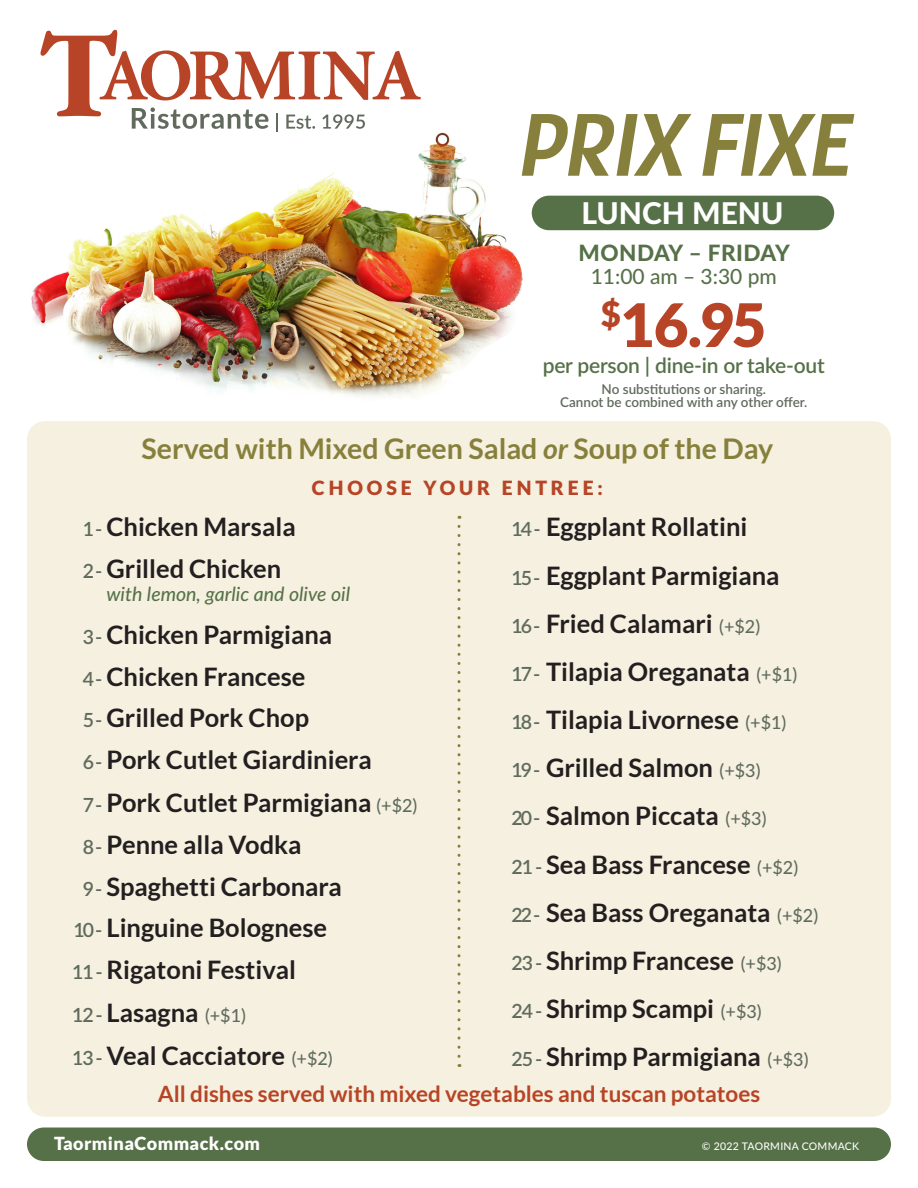
<style>
.page{position:relative;width:918px;height:1188px;background:#fff}
.page>*{position:absolute;margin:0;border:0;box-sizing:border-box;transform-origin:0 0}
.t1{font:italic 88.5px "Alatsi";color:#87803c}
.t2{font:900 60px "Lato";color:#b74426}
.t3{font:800 30px "Lato";color:#fff}
.t4{font:700 28.5px "Lato";color:#87803c}
.t5{font:700 25.5px "Lato";color:#231f20}
.t6{font:700 22.5px "Lato";color:#b74426}
.t7{font:800 22.5px "Lato";letter-spacing:.02em;color:#567148}
.t8{font:600 21px "Lato";letter-spacing:-.01em;color:#567148}
.t9{font:500 21px "Lato";color:#567148}
.Item_description{font:italic 500 19.5px "Lato";color:#567148}
.t10{font:900 19.5px "Lato";letter-spacing:.2em;color:#b74426}
.t11{font:900 18px "Lato";letter-spacing:.025em;color:#fff}
.t12{font:600 13.5px/13.5px "Lato";color:#606b5d;text-align:center}
.t13{font:500 10.5px "Lato";letter-spacing:.025em;color:#fff}
.s1{font-style:italic}
.s2{font-weight:600;font-size:19.5px;color:#606b5d}
.s3{font-weight:500;font-size:18px;color:#606b5d}
</style>
<div class="page">
<div style="left:27px;top:421px;width:864px;height:696px;background:#f5f0df;border-radius:18px"></div>
<svg style="left:458px;top:526px;width:2px;height:541px"></svg>
<div style="left:532px;top:196px;width:302px;height:34px;background:#567148;border-radius:17px"></div>
<img style="left:31px;top:132px;width:492px;height:265px">
<svg style="left:40px;top:30px;width:381px;height:102px"></svg>
<div style="left:27px;top:1128px;width:864px;height:33px;background:#567148;border-radius:17px"></div>
<p class="t1" style="left:514px;top:69px;width:358px">PRIX FIXE</p>
<p class="t3" style="left:581px;top:190px;width:204px">LUNCH MENU</p>
<p class="t7" style="left:579px;top:236px;width:213px">MONDAY – FRIDAY</p>
<p class="t9" style="left:591px;top:261px;width:188px">11:00 am – 3:30 pm</p>
<p class="t2" style="left:601px;top:290px;width:167px"><sup>$</sup>16.95</p>
<p class="t8" style="left:543px;top:350px;width:284px">per person | dine-in or take-out</p>
<p class="t12" style="left:560px;top:381px;width:249px">No substitutions or sharing.<br>Cannot be combined with any other offer.</p>
<p class="t4" style="left:142px;top:433px;width:633px">Served with Mixed Green Salad <span class="s1">or</span> Soup of the Day</p>
<p class="t10" style="left:312px;top:477px;width:293px">CHOOSE YOUR ENTREE:</p>
<p class="t5" style="left:83px;top:512px;width:214px"><span class="s2">1 -</span> Chicken Marsala</p>
<p class="t5" style="left:83px;top:554px;width:200px"><span class="s2">2 -</span> Grilled Chicken</p>
<p class="Item_description" style="left:106px;top:580px;width:245px">with lemon, garlic and olive oil</p>
<p class="t5" style="left:83px;top:620px;width:251px"><span class="s2">3 -</span> Chicken Parmigiana</p>
<p class="t5" style="left:83px;top:662px;width:224px"><span class="s2">4 -</span> Chicken Francese</p>
<p class="t5" style="left:83px;top:703px;width:228px"><span class="s2">5 -</span> Grilled Pork Chop</p>
<p class="t5" style="left:83px;top:745px;width:290px"><span class="s2">6 -</span> Pork Cutlet Giardiniera</p>
<p class="t5" style="left:83px;top:788px;width:336px"><span class="s2">7 -</span> Pork Cutlet Parmigiana <span class="s3">(+$2)</span></p>
<p class="t5" style="left:83px;top:830px;width:220px"><span class="s2">8 -</span> Penne alla Vodka</p>
<p class="t5" style="left:83px;top:872px;width:261px"><span class="s2">9 -</span> Spaghetti Carbonara</p>
<p class="t5" style="left:74px;top:913px;width:255px"><span class="s2">10 -</span> Linguine Bolognese</p>
<p class="t5" style="left:72px;top:955px;width:226px"><span class="s2">11 -</span> Rigatoni Festival</p>
<p class="t5" style="left:72px;top:998px;width:175px"><span class="s2">12 -</span> Lasagna <span class="s3">(+$1)</span></p>
<p class="t5" style="left:72px;top:1042px;width:262px"><span class="s2">13 -</span> Veal Cacciatore <span class="s3">(+$2)</span></p>
<p class="t5" style="left:512px;top:512px;width:237px"><span class="s2">14 -</span> Eggplant Rollatini</p>
<p class="t5" style="left:512px;top:561px;width:270px"><span class="s2">15 -</span> Eggplant Parmigiana</p>
<p class="t5" style="left:512px;top:609px;width:250px"><span class="s2">16 -</span> Fried Calamari <span class="s3">(+$2)</span></p>
<p class="t5" style="left:512px;top:657px;width:287px"><span class="s2">17 -</span> Tilapia Oreganata <span class="s3">(+$1)</span></p>
<p class="t5" style="left:512px;top:705px;width:276px"><span class="s2">18 -</span> Tilapia Livornese <span class="s3">(+$1)</span></p>
<p class="t5" style="left:512px;top:753px;width:251px"><span class="s2">19 -</span> Grilled Salmon <span class="s3">(+$3)</span></p>
<p class="t5" style="left:512px;top:802px;width:256px"><span class="s2">20 -</span> Salmon Piccata <span class="s3">(+$3)</span></p>
<p class="t5" style="left:512px;top:850px;width:288px"><span class="s2">21 -</span> Sea Bass Francese <span class="s3">(+$2)</span></p>
<p class="t5" style="left:512px;top:898px;width:308px"><span class="s2">22 -</span> Sea Bass Oreganata <span class="s3">(+$2)</span></p>
<p class="t5" style="left:512px;top:946px;width:272px"><span class="s2">23 -</span> Shrimp Francese <span class="s3">(+$3)</span></p>
<p class="t5" style="left:512px;top:994px;width:252px"><span class="s2">24 -</span> Shrimp Scampi <span class="s3">(+$3)</span></p>
<p class="t5" style="left:512px;top:1042px;width:298px"><span class="s2">25 -</span> Shrimp Parmigiana <span class="s3">(+$3)</span></p>
<p class="t6" style="left:158px;top:1081px;width:604px">All dishes served with mixed vegetables and tuscan potatoes</p>
<p class="t11" style="left:54px;top:1133px;width:208px">TaorminaCommack.com</p>
<p class="t13" style="left:702px;top:1139px;width:159px">© 2022 TAORMINA COMMACK</p>
</div>
